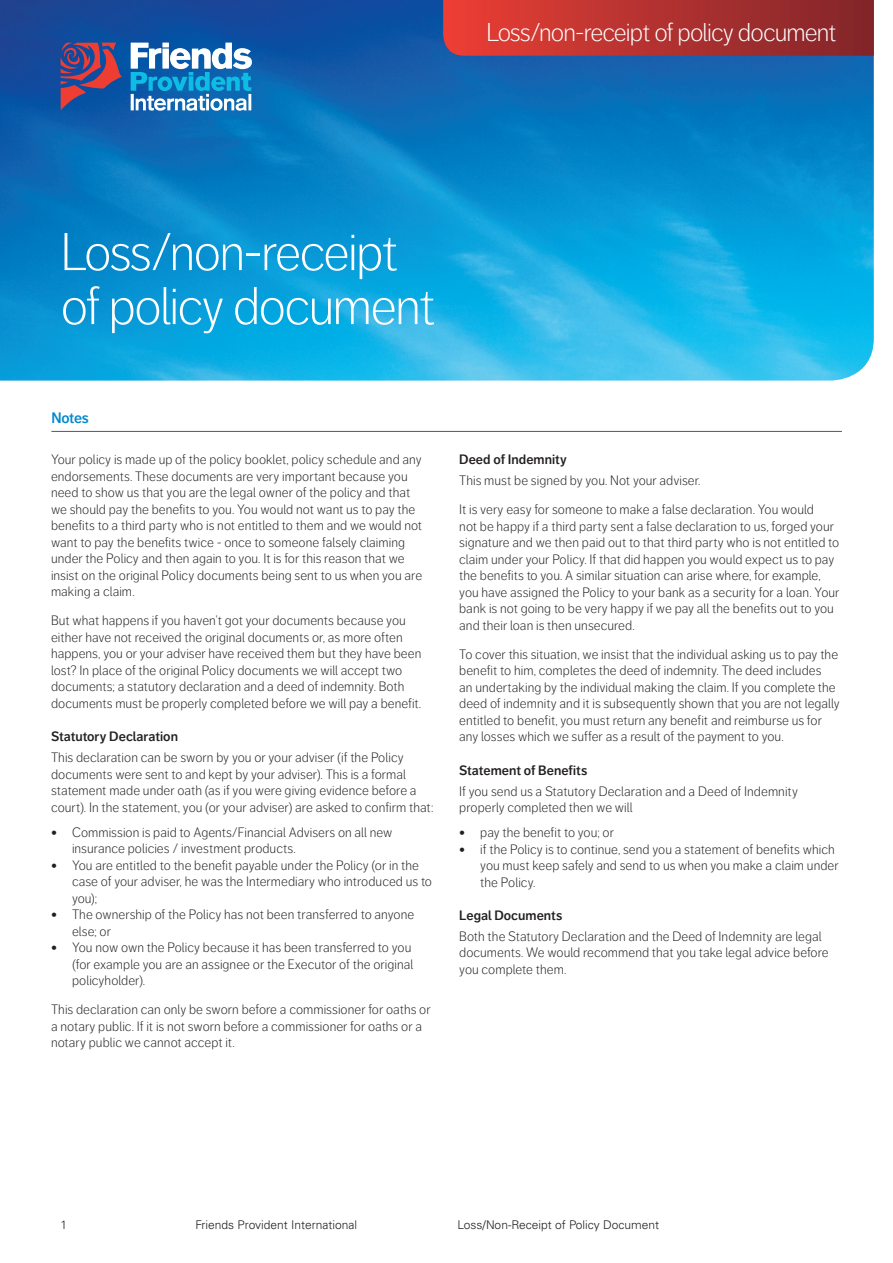
<style>
.page{position:relative;width:893px;height:1263px;background:#fff}
.page>*{position:absolute;margin:0;border:0;box-sizing:border-box;transform-origin:0 0}
.Title_1_w_o{font:300 52.5px/54px "Friends Life Dagny";letter-spacing:-.035em;color:#fff}
.Tab_Device{font:300 25.5px "Friends Life Dagny";letter-spacing:-.035em;color:#fff}
.Subheading_1{font:600 15px "Friends Life Dagny";letter-spacing:-.02em;color:#0088ce}
.Body{font:300 13.5px/16.5px "Friends Life Dagny";letter-spacing:.005em;color:#231f20}
.Body-2{font:600 13.5px "Friends Life Dagny";color:#231f20}
.Body-3{font:300 12px "Univers";color:#231f20}
.s1{font-family:"Akzidenz Grotesk";font-weight:400;font-size:12px}
</style>
<div class="page">
<img style="left:0;top:0;width:874px;height:381px">
<svg style="left:61px;top:43px;width:61px;height:67px"></svg>
<svg style="left:131px;top:43px;width:121px;height:68px"></svg>
<svg style="left:443px;top:0;width:431px;height:56px"></svg>
<hr style="left:51px;top:431px;width:791px;height:1px;background:#57585a">
<p class="Tab_Device" style="left:486px;top:18px;width:352px">Loss/non-receipt of policy document</p>
<p class="Title_1_w_o" style="left:61px;top:225px;width:376px">Loss/non-receipt of policy document</p>
<p class="Subheading_1" style="left:51px;top:409px;width:39px">Notes</p>
<p class="Body" style="left:51px;top:451px;width:373px">Your policy is made up of the policy booklet, policy schedule and any endorsements. These documents are very important because you need to show us that you are the legal owner of the policy and that we should pay the benefits to you. You would not want us to pay the benefits to a third party who is not entitled to them and we would not want to pay the benefits twice - once to someone falsely claiming under the Policy and then again to you. It is for this reason that we insist on the original Policy documents being sent to us when you are making a claim.</p>
<p class="Body" style="left:51px;top:612px;width:372px">But what happens if you haven’t got your documents because you either have not received the original documents or, as more often happens, you or your adviser have received them but they have been lost? In place of the original Policy documents we will accept two documents; a statutory declaration and a deed of indemnity. Both documents must be properly completed before we will pay a benefit.</p>
<p class="Body-2" style="left:51px;top:729px;width:129px">Statutory Declaration</p>
<p class="Body" style="left:51px;top:749px;width:384px">This declaration can be sworn by you or your adviser (if the Policy documents were sent to and kept by your adviser). This is a formal statement made under oath (as if you were giving evidence before a court). In the statement, you (or your adviser) are asked to confirm that:</p>
<p class="Body" style="left:72px;top:824px;width:322px;text-indent:-21px"><span class="s1">•</span> Commission is paid to Agents/Financial Advisers on all new insurance policies / investment products.</p>
<p class="Body" style="left:72px;top:857px;width:362px;text-indent:-21px"><span class="s1">•</span> You are entitled to the benefit payable under the Policy (or in the case of your adviser, he was the Intermediary who introduced us to you);</p>
<p class="Body" style="left:72px;top:906px;width:344px;text-indent:-21px"><span class="s1">•</span> The ownership of the Policy has not been transferred to anyone else; or</p>
<p class="Body" style="left:72px;top:939px;width:343px;text-indent:-21px"><span class="s1">•</span> You now own the Policy because it has been transferred to you (for example you are an assignee or the Executor of the original policyholder).</p>
<p class="Body" style="left:51px;top:1001px;width:381px">This declaration can only be sworn before a commissioner for oaths or a notary public. If it is not sworn before a commissioner for oaths or a notary public we cannot accept it.</p>
<p class="Body-2" style="left:459px;top:451px;width:109px">Deed of Indemnity</p>
<p class="Body" style="left:459px;top:472px;width:243px">This must be signed by you. Not your adviser.</p>
<p class="Body" style="left:459px;top:501px;width:382px">It is very easy for someone to make a false declaration. You would<br>not be happy if a third party sent a false declaration to us, forged your signature and we then paid out to that third party who is not entitled to claim under your Policy. If that did happen you would expect us to pay the benefits to you. A similar situation can arise where, for example, you have assigned the Policy to your bank as a security for a loan. Your bank is not going to be very happy if we pay all the benefits out to you and their loan is then unsecured.</p>
<p class="Body" style="left:459px;top:646px;width:382px">To cover this situation, we insist that the individual asking us to pay the benefit to him, completes the deed of indemnity. The deed includes<br>an undertaking by the individual making the claim. If you complete the deed of indemnity and it is subsequently shown that you are not legally entitled to benefit, you must return any benefit and reimburse us for any losses which we suffer as a result of the payment to you.</p>
<p class="Body-2" style="left:459px;top:762px;width:130px">Statement of Benefits</p>
<p class="Body" style="left:459px;top:783px;width:340px">If you send us a Statutory Declaration and a Deed of Indemnity properly completed then we will</p>
<p class="Body" style="left:459px;top:824px;width:156px"><span class="s1">•</span> pay the benefit to you; or</p>
<p class="Body" style="left:480px;top:841px;width:360px;text-indent:-21px"><span class="s1">•</span> if the Policy is to continue, send you a statement of benefits which you must keep safely and send to us when you make a claim under the Policy.</p>
<p class="Body-2" style="left:459px;top:907px;width:105px">Legal Documents</p>
<p class="Body" style="left:459px;top:928px;width:371px">Both the Statutory Declaration and the Deed of Indemnity are legal documents. We would recommend that you take legal advice before you complete them.</p>
<p class="Body-3" style="left:61px;top:1218px;width:8px">1</p>
<p class="Body-3" style="left:196px;top:1218px;width:163px">Friends Provident International</p>
<p class="Body-3" style="left:458px;top:1218px;width:203px">Loss/Non-Receipt of Policy Document</p>
</div>
